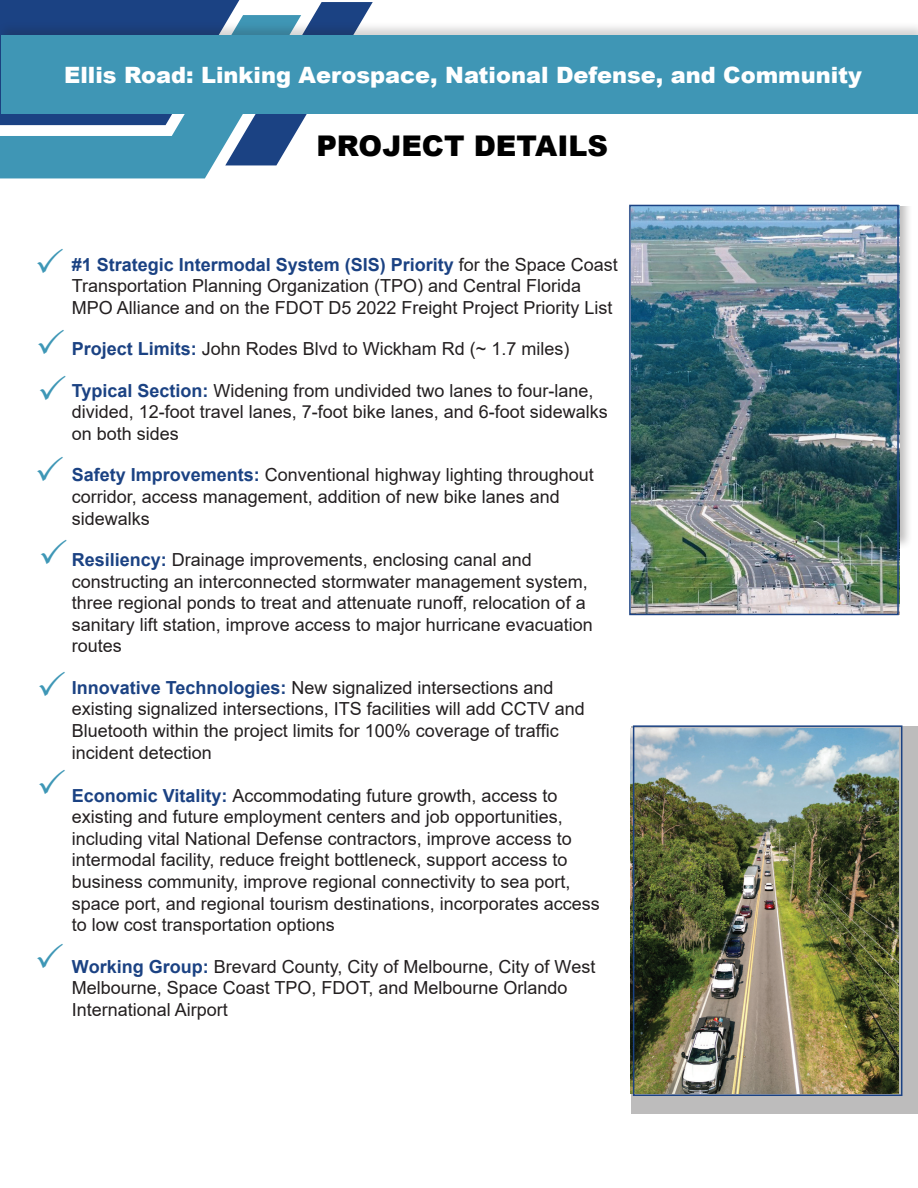
<style>
.page{position:relative;width:918px;height:1188px;background:#fff}
.page>*{position:absolute;margin:0;border:0;box-sizing:border-box;transform-origin:0 0}
.t1{font:900 28.5px "Arial";color:#000}
.t2{font:900 22.5px "Arial";color:#fff}
.t3{font:18px/21.6px "Arial";color:#231f20}
.s1{font-weight:700;color:#1b4283}
</style>
<div class="page">
<svg style="left:0;top:165px;width:277px;height:13px;fill:#3f96b5"></svg>
<svg style="left:0;top:0;width:373px;height:165px"></svg>
<div style="left:0;top:21px;width:918px;height:95px;background:#231f20;opacity:.2"></div>
<div style="left:1px;top:36px;width:917px;height:78px;background:#3f96b5"></div>
<div style="left:629px;top:206px;width:286px;height:428px;background:#231f20;opacity:.3"></div>
<img style="left:632px;top:205px;width:268px;height:409px">
<div style="left:629px;top:205px;width:270px;height:410px;border:2px solid #1b4283"></div>
<div style="left:632px;top:726px;width:286px;height:388px;background:#bdbcbc"></div>
<img style="left:631px;top:728px;width:268px;height:366px">
<div style="left:633px;top:725px;width:269px;height:371px;border:2px solid #1b4283"></div>
<h1 class="t2" style="left:64px;top:58px;width:799px">Ellis Road: Linking Aerospace, National Defense, and Community</h1>
<h2 class="t1" style="left:316px;top:126px;width:293px">PROJECT DETAILS</h2>
<p class="t3" style="left:72px;top:254px;width:548px"><span class="s1">#1 Strategic Intermodal System (SIS) Priority</span> for the Space Coast<br>Transportation Planning Organization (TPO) and Central Florida<br>MPO Alliance and on the FDOT D5 2022 Freight Project Priority List</p>
<p class="t3" style="left:72px;top:338px;width:499px"><span class="s1">Project Limits:</span> John Rodes Blvd to Wickham Rd (~ 1.7 miles)</p>
<p class="t3" style="left:72px;top:380px;width:538px"><span class="s1">Typical Section:</span> Widening from undivided two lanes to four-lane, divided, 12-foot travel lanes, 7-foot bike lanes, and 6-foot sidewalks on both sides</p>
<p class="t3" style="left:72px;top:464px;width:524px"><span class="s1">Safety Improvements:</span> Conventional highway lighting throughout corridor, access management, addition of new bike lanes and sidewalks</p>
<p class="t3" style="left:72px;top:549px;width:523px"><span class="s1">Resiliency:</span> Drainage improvements, enclosing canal and constructing an interconnected stormwater management system, three regional ponds to treat and attenuate runoff, relocation of a sanitary lift station, improve access to major hurricane evacuation routes</p>
<p class="t3" style="left:72px;top:677px;width:515px"><span class="s1">Innovative Technologies:</span> New signalized intersections and existing signalized intersections, ITS facilities will add CCTV and Bluetooth within the project limits for 100% coverage of traffic incident detection</p>
<p class="t3" style="left:72px;top:784px;width:530px"><span class="s1">Economic Vitality:</span> Accommodating future growth, access to existing and future employment centers and job opportunities, including vital National Defense contractors, improve access to intermodal facility, reduce freight bottleneck, support access to business community, improve regional connectivity to sea port, space port, and regional tourism destinations, incorporates access to low cost transportation options</p>
<p class="t3" style="left:72px;top:955px;width:525px"><span class="s1">Working Group:</span> Brevard County, City of Melbourne, City of West<br>Melbourne, Space Coast TPO, FDOT, and Melbourne Orlando<br>International Airport</p>
</div>
